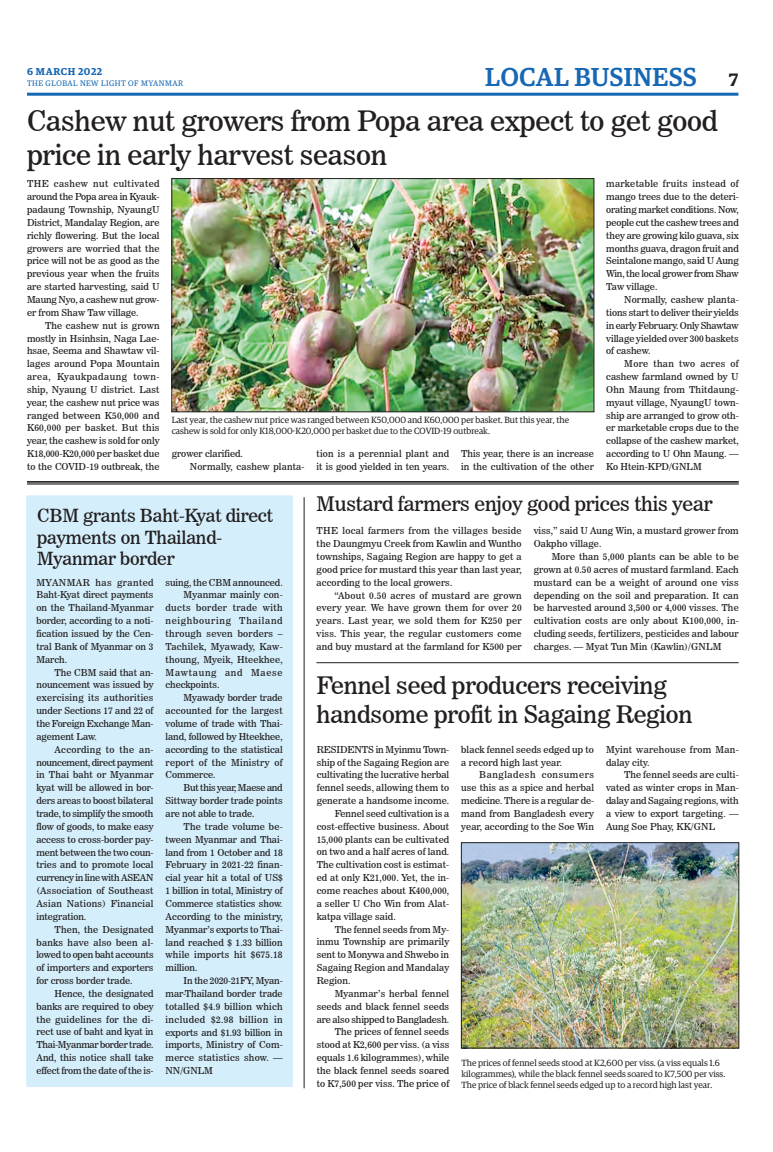
<style>
.page{position:relative;width:773px;height:1152px;background:#fff}
.page>*{position:absolute;margin:0;border:0;box-sizing:border-box;transform-origin:0 0}
._3_Clm_Head{font:28px/33.6px "News 706 BT Roman C";letter-spacing:-.01em;color:#231f20}
.t1{font:500 26px "Guardian Egyp";letter-spacing:.02em;color:#1768b4}
._2_Clm_Head{font:24px/28.8px "News 706 BT Roman C";letter-spacing:-.01em;color:#231f20}
._1_Clm_Head{font:20px "News 706 BT Roman C";letter-spacing:-.01em;color:#231f20}
._1_Clm_Head-2{font:18px/21.6px "News 706 BT Roman C";letter-spacing:-.01em;color:#231f20}
.t2{font:600 10px "Guardian Egyp";letter-spacing:.06em;color:#1768b4}
._2nd_Body{font:9.5px/12.9px "News 706 BT Roman C";letter-spacing:.005em;color:#231f20;text-align:justify}
.Normal_Para{font:9.5px/12.9px "News 706 BT Roman C";color:#231f20;text-align:justify}
._2nd_Body-2{font:9.5px/12.9px "News 706 BT Roman C";letter-spacing:.03em;color:#231f20}
.t3{font:9px/10.8px "Guardian Egyp";color:#231f20}
.t4{font:8px "Guardian Egyp";letter-spacing:.06em;color:#1768b4}
.s1{font-weight:600;font-size:18px;color:#231f20}
</style>
<div class="page">
<hr style="left:27px;top:93px;width:711px;height:3px;background:#1768b4">
<img style="left:174px;top:180px;width:418px;height:230px">
<div style="left:172px;top:178px;width:422px;height:234px;border:1px solid #231f20"></div>
<hr style="left:27px;top:481px;width:711px;height:1px;background:#231f20">
<hr style="left:27px;top:483px;width:711px;height:1px;background:#231f20">
<hr style="left:27px;top:484px;width:711px;height:1px;background:#231f20">
<div style="left:26px;top:496px;width:266px;height:591px;background:#d4effb"></div>
<img style="left:463px;top:845px;width:274px;height:201px">
<div style="left:461px;top:843px;width:278px;height:205px;border:1px solid #231f20"></div>
<hr style="left:316px;top:662px;width:422px;height:1px;background:#231f20">
<hr style="left:304px;top:497px;width:1px;height:591px;background:#231f20">
<p class="t2" style="left:27px;top:64px;width:77px">6 MARCH 2022</p>
<p class="t4" style="left:27px;top:78px;width:158px">THE GLOBAL NEW LIGHT OF MYANMAR</p>
<h2 class="t1" style="left:485px;top:59px;width:255px">LOCAL BUSINESS <span class="s1">7</span></h2>
<p class="_3_Clm_Head" style="left:27px;top:104px;width:692px">Cashew nut growers from Popa area expect to get good price in early harvest season</p>
<p class="Normal_Para" style="left:27px;top:177px;width:134px">THE cashew nut cultivated around the Popa area in Kyauk&shy;padaung Township, NyaungU District, Mandalay Region, are richly flowering. But the local growers are worried that the price will not be as good as the previous year when the fruits are started harvesting, said U Maung Nyo, a cashew nut grow&shy;er from Shaw Taw village.</p>
<p class="_2nd_Body" style="left:27px;top:319px;width:134px;text-indent:18px">The cashew nut is grown mostly in Hsinhsin, Naga Lae&shy;hsae, Seema and Shawtaw vil&shy;lages around Popa Mountain area, Kyaukpadaung town&shy;ship, Nyaung U district. Last year, the cashew nut price was ranged between K50,000 and K60,000 per basket. But this year, the cashew is sold for only K18,000-K20,000 per basket due to the COVID-19 outbreak, the</p>
<p class="t3" style="left:172px;top:414px;width:399px">Last year, the cashew nut price was ranged between K50,000 and K60,000 per basket. But this year, the cashew is sold for only K18,000-K20,000 per basket due to the COVID-19 outbreak.</p>
<p class="_2nd_Body" style="left:172px;top:447px;width:73px">grower clarified.</p>
<p class="_2nd_Body" style="left:190px;top:460px;width:116px">Normally, cashew planta-</p>
<p class="_2nd_Body" style="left:316px;top:447px;width:134px">tion is a perennial plant and it is good yielded in ten years.</p>
<p class="_2nd_Body" style="left:461px;top:447px;width:134px">This year, there is an increase in the cultivation of the other</p>
<p class="_2nd_Body" style="left:606px;top:177px;width:134px">marketable fruits instead of mango trees due to the deteri&shy;orating market conditions. Now, people cut the cashew trees and they are growing kilo guava, six months guava, dragon fruit and Seintalone mango, said U Aung Win, the local grower from Shaw Taw village.</p>
<p class="_2nd_Body" style="left:606px;top:293px;width:134px;text-indent:18px">Normally, cashew planta&shy;tions start to deliver their yields in early February. Only Shawtaw village yielded over 300 baskets of cashew.</p>
<p class="_2nd_Body" style="left:606px;top:357px;width:134px;text-indent:18px">More than two acres of cashew farmland owned by U Ohn Maung from Thitdaung&shy;myaut village, NyaungU town&shy;ship are arranged to grow oth&shy;er marketable crops due to the collapse of the cashew market, according to U Ohn Maung. — Ko Htein-KPD/GNLM</p>
<p class="_1_Clm_Head-2" style="left:37px;top:505px;width:237px">CBM grants Baht-Kyat direct payments on Thailand-<br>Myanmar border</p>
<p class="Normal_Para" style="left:36px;top:576px;width:119px">MYANMAR has granted Baht-Kyat direct payments on the Thailand-Myanmar border, according to a noti&shy;fication issued by the Cen&shy;tral Bank of Myanmar on 3<br>March.</p>
<p class="_2nd_Body" style="left:36px;top:666px;width:119px;text-indent:18px">The CBM said that an&shy;nouncement was issued by exercising its authorities under Sections 17 and 22 of the Foreign Exchange Man&shy;agement Law.</p>
<p class="_2nd_Body" style="left:36px;top:743px;width:119px;text-indent:18px">According to the an&shy;nouncement, direct payment in Thai baht or Myanmar kyat will be allowed in bor&shy;ders areas to boost bilateral trade, to simplify the smooth flow of goods, to make easy access to cross-border pay&shy;ment between the two coun&shy;tries and to promote local currency in line with ASEAN (Association of Southeast Asian Nations) Financial integration.</p>
<p class="_2nd_Body" style="left:36px;top:923px;width:119px;text-indent:18px">Then, the Designated banks have also been al&shy;lowed to open baht accounts of importers and exporters for cross border trade.</p>
<p class="_2nd_Body" style="left:36px;top:987px;width:119px;text-indent:18px">Hence, the designated banks are required to obey the guidelines for the di&shy;rect use of baht and kyat in Thai-Myanmar border trade.<br>And, this notice shall take effect from the date of the is-</p>
<p class="_2nd_Body" style="left:165px;top:576px;width:119px">suing, the CBM announced.</p>
<p class="_2nd_Body" style="left:165px;top:589px;width:119px;text-indent:18px">Myanmar mainly con&shy;ducts border trade with neighbouring Thailand through seven borders – Tachilek, Myawady, Kaw&shy;thoung, Myeik, Hteekhee, Mawtaung and Maese checkpoints.</p>
<p class="_2nd_Body" style="left:165px;top:691px;width:119px;text-indent:18px">Myawady border trade accounted for the largest volume of trade with Thai&shy;land, followed by Hteekhee, according to the statistical report of the Ministry of Commerce.</p>
<p class="_2nd_Body" style="left:165px;top:781px;width:119px;text-indent:18px">But this year, Maese and Sittway border trade points are not able to trade.</p>
<p class="_2nd_Body" style="left:165px;top:820px;width:119px;text-indent:18px">The trade volume be&shy;tween Myanmar and Thai&shy;land from 1 October and 18<br>February in 2021-22 finan&shy;cial year hit a total of US$ 1 billion in total, Ministry of Commerce statistics show.<br>According to the ministry, Myanmar’s exports to Thai&shy;land reached $ 1.33 billion while imports hit $675.18 million.</p>
<p class="_2nd_Body" style="left:165px;top:974px;width:119px;text-indent:18px">In the 2020-21FY, Myan&shy;mar-Thailand border trade totalled $4.9 billion which included $2.98 billion in exports and $1.93 billion in imports, Ministry of Com&shy;merce statistics show. — NN/GNLM</p>
<p class="_1_Clm_Head" style="left:316px;top:491px;width:397px">Mustard farmers enjoy good prices this year</p>
<p class="Normal_Para" style="left:316px;top:524px;width:207px">THE local farmers from the villages beside the Daungmyu Creek from Kawlin and Wuntho townships, Sagaing Region are happy to get a good price for mustard this year than last year, according to the local growers.</p>
<p class="_2nd_Body" style="left:316px;top:589px;width:207px;text-indent:18px">“About 0.50 acres of mustard are grown every year. We have grown them for over 20 years. Last year, we sold them for K250 per viss. This year, the regular customers come and buy mustard at the farmland for K500 per</p>
<p class="_2nd_Body" style="left:533px;top:524px;width:206px">viss,” said U Aung Win, a mustard grower from<br>Oakpho village.</p>
<p class="_2nd_Body" style="left:533px;top:550px;width:207px;text-indent:18px">More than 5,000 plants can be able to be grown at 0.50 acres of mustard farmland. Each mustard can be a weight of around one viss depending on the soil and preparation. It can be harvested around 3,500 or 4,000 visses. The cultivation costs are only about K100,000, in&shy;cluding seeds, fertilizers, pesticides and labour charges. — Myat Tun Min (Kawlin)/GNLM</p>
<p class="_2_Clm_Head" style="left:316px;top:671px;width:377px">Fennel seed producers receiving handsome profit in Sagaing Region</p>
<p class="Normal_Para" style="left:317px;top:743px;width:134px">RESIDENTS in Myinmu Town&shy;ship of the Sagaing Region are cultivating the lucrative herbal fennel seeds, allowing them to generate a handsome income.</p>
<p class="_2nd_Body" style="left:317px;top:807px;width:134px;text-indent:18px">Fennel seed cultivation is a cost-effective business. About 15,000 plants can be cultivated on two and a half acres of land.<br>The cultivation cost is estimat&shy;ed at only K21,000. Yet, the in&shy;come reaches about K400,000, a seller U Cho Win from Alat&shy;katpa village said.</p>
<p class="_2nd_Body" style="left:317px;top:923px;width:134px;text-indent:18px">The fennel seeds from My&shy;inmu Township are primarily sent to Monywa and Shwebo in Sagaing Region and Mandalay Region.</p>
<p class="_2nd_Body" style="left:317px;top:987px;width:134px;text-indent:18px">Myanmar’s herbal fennel seeds and black fennel seeds are also shipped to Bangladesh.</p>
<p class="_2nd_Body" style="left:317px;top:1026px;width:134px;text-indent:18px">The prices of fennel seeds stood at K2,600 per viss. (a viss equals 1.6 kilogrammes), while the black fennel seeds soared to K7,500 per viss. The price of</p>
<p class="_2nd_Body" style="left:461px;top:743px;width:134px">black fennel seeds edged up to a record high last year.</p>
<p class="_2nd_Body" style="left:461px;top:768px;width:134px;text-indent:18px">Bangladesh consumers use this as a spice and herbal medicine. There is a regular de&shy;mand from Bangladesh every year, according to the Soe Win</p>
<p class="_2nd_Body-2" style="left:606px;top:743px;width:134px">Myint warehouse from Man&shy;dalay city.</p>
<p class="_2nd_Body" style="left:606px;top:768px;width:134px;text-indent:18px">The fennel seeds are culti&shy;vated as winter crops in Man&shy;dalay and Sagaing regions, with a view to export targeting. — Aung Soe Phay, KK/GNL</p>
<p class="t3" style="left:461px;top:1057px;width:265px">The prices of fennel seeds stood at K2,600 per viss. (a viss equals 1.6 kilogrammes), while the black fennel seeds soared to K7,500 per viss.<br>The price of black fennel seeds edged up to a record high last year.</p>
</div>
